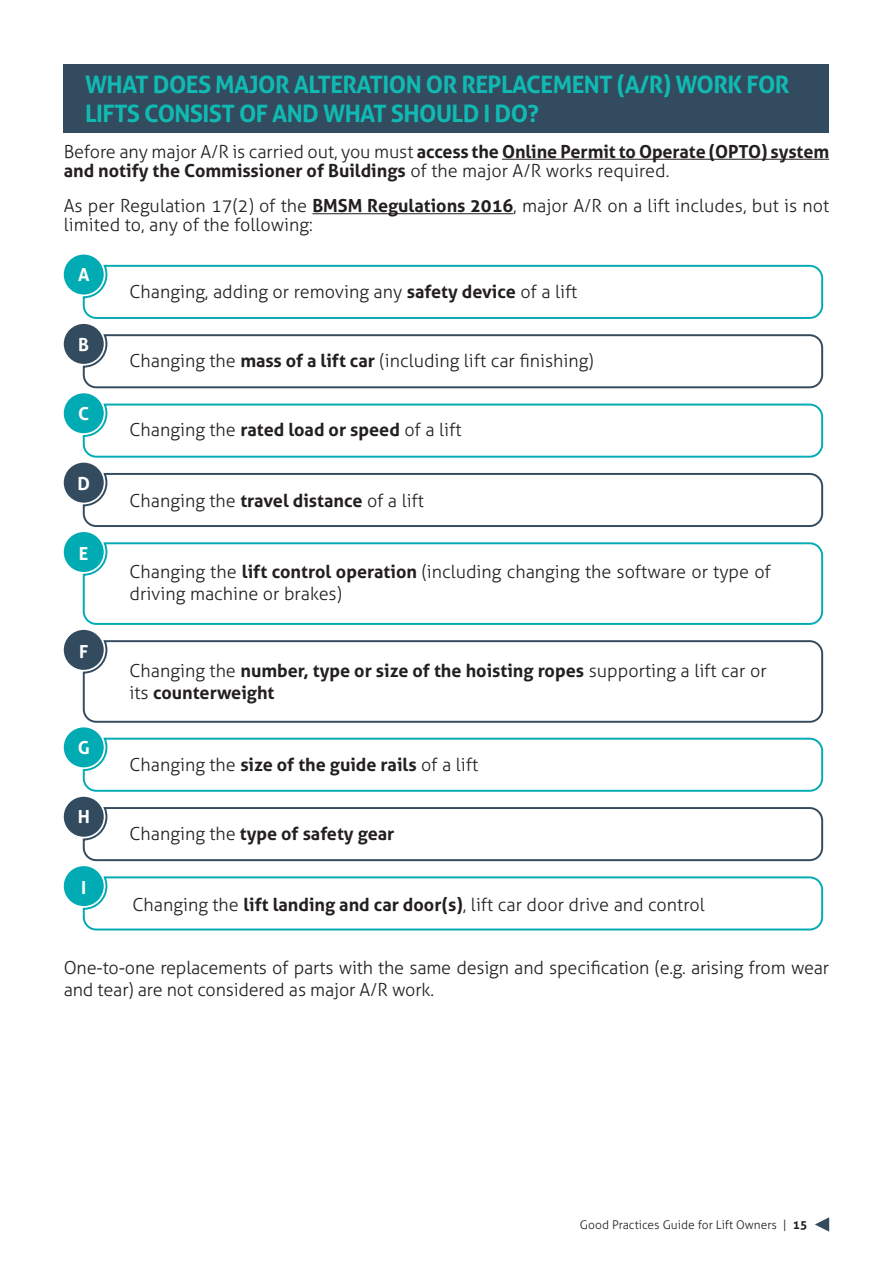
<style>
.page{position:relative;width:893px;height:1263px;background:#fff}
.page>*{position:absolute;margin:0;border:0;box-sizing:border-box;transform-origin:0 0}
.Sub_Header{font:700 24px/28.8px "Aller";letter-spacing:-.025em;color:#10bab2}
.Body_Text{font:300 18px/21.6px "Aller";color:#231f20}
.Body_Text-2{font:700 18px/18.8px "Aller";color:#231f20}
.Sub_Header-2{font:700 18px "Aller";color:#fff}
.t1{font:300 12px "Aller";color:#231f20}
.s1{font-weight:300}
.s2{font-weight:700}
</style>
<div class="page">
<div style="left:64px;top:64px;width:765px;height:68px;background:#334b5f"></div>
<hr style="left:502px;top:159px;width:327px;height:1px;background:#231f20">
<hr style="left:312px;top:213px;width:201px;height:1px;background:#231f20">
<svg style="left:82px;top:264px;width:742px;height:55px"></svg>
<div style="left:64px;top:255px;width:40px;height:39px;background:#00abb4;border-radius:50%"></div>
<svg style="left:82px;top:334px;width:742px;height:55px"></svg>
<div style="left:64px;top:324px;width:40px;height:40px;background:#334b5f;border-radius:50%"></div>
<svg style="left:82px;top:403px;width:742px;height:55px"></svg>
<div style="left:64px;top:393px;width:40px;height:40px;background:#00abb4;border-radius:50%"></div>
<svg style="left:82px;top:472px;width:742px;height:55px"></svg>
<div style="left:64px;top:463px;width:40px;height:40px;background:#334b5f;border-radius:50%"></div>
<svg style="left:82px;top:542px;width:742px;height:83px"></svg>
<div style="left:64px;top:532px;width:40px;height:40px;background:#00abb4;border-radius:50%"></div>
<div style="left:64px;top:630px;width:40px;height:40px;background:#334b5f;border-radius:50%"></div>
<svg style="left:82px;top:737px;width:742px;height:55px"></svg>
<div style="left:64px;top:727px;width:40px;height:40px;background:#00abb4;border-radius:50%"></div>
<svg style="left:82px;top:876px;width:742px;height:55px"></svg>
<div style="left:64px;top:866px;width:40px;height:40px;background:#00abb4;border-radius:50%"></div>
<svg style="left:82px;top:807px;width:742px;height:55px"></svg>
<div style="left:64px;top:797px;width:40px;height:40px;background:#334b5f;border-radius:50%"></div>
<svg style="left:82px;top:639px;width:742px;height:84px"></svg>
<svg style="left:815px;top:1217px;width:14px;height:15px"></svg>
<p class="Sub_Header" style="left:85px;top:70px;width:706px">WHAT DOES MAJOR ALTERATION OR REPLACEMENT (A/R) WORK FOR<br>LIFTS CONSIST OF AND WHAT SHOULD I DO?</p>
<p class="Body_Text-2" style="left:64px;top:142px;width:767px"><span class="s1">Before any major A/R is carried out, you must</span> access the Online Permit to Operate (OPTO) system and notify the Commissioner of Buildings <span class="s1">of the major A/R works required.</span></p>
<p class="Body_Text" style="left:64px;top:197px;width:767px;line-height:18.8px">As per Regulation 17(2) of the <span class="s2">BMSM Regulations 2016</span>, major A/R on a lift includes, but is not limited to, any of the following:</p>
<p class="Sub_Header-2" style="left:78px;top:264px;width:13px">A</p>
<p class="Sub_Header-2" style="left:78px;top:334px;width:12px">B</p>
<p class="Sub_Header-2" style="left:78px;top:403px;width:13px">C</p>
<p class="Sub_Header-2" style="left:77px;top:472px;width:14px">D</p>
<p class="Sub_Header-2" style="left:79px;top:542px;width:11px">E</p>
<p class="Sub_Header-2" style="left:79px;top:640px;width:11px">F</p>
<p class="Sub_Header-2" style="left:78px;top:737px;width:14px">G</p>
<p class="Sub_Header-2" style="left:78px;top:806px;width:14px">H</p>
<p class="Sub_Header-2" style="left:81px;top:876px;width:7px">I</p>
<p class="Body_Text" style="left:130px;top:281px;width:449px">Changing, adding or removing any <span class="s2">safety device</span> of a lift</p>
<p class="Body_Text" style="left:130px;top:350px;width:466px">Changing the <span class="s2">mass of a lift car</span> (including lift car finishing)</p>
<p class="Body_Text" style="left:130px;top:419px;width:333px">Changing the <span class="s2">rated load or speed</span> of a lift</p>
<p class="Body_Text" style="left:130px;top:489px;width:296px">Changing the <span class="s2">travel distance</span> of a lift</p>
<p class="Body_Text" style="left:130px;top:561px;width:643px">Changing the <span class="s2">lift control operation</span> (including changing the software or type of driving machine or brakes)</p>
<p class="Body_Text-2" style="left:130px;top:660px;width:639px;line-height:21.6px"><span class="s1">Changing the</span> number, type or size of the hoisting ropes <span class="s1">supporting a lift car or its</span> counterweight</p>
<p class="Body_Text-2" style="left:130px;top:755px;width:350px"><span class="s1">Changing the</span> size of the guide rails <span class="s1">of a lift</span></p>
<p class="Body_Text-2" style="left:130px;top:824px;width:266px"><span class="s1">Changing the</span> type of safety gear</p>
<p class="Body_Text" style="left:133px;top:893px;width:574px">Changing the <span class="s2">lift landing and car door(s)</span>, lift car door drive and control</p>
<p class="Body_Text" style="left:64px;top:957px;width:767px">One-to-one replacements of parts with the same design and specification (e.g. arising from wear and tear) are not considered as major A/R work.</p>
<p class="t1" style="left:580px;top:1217px;width:229px">Good Practices Guide for Lift Owners | <span class="s2">15</span></p>
</div>
